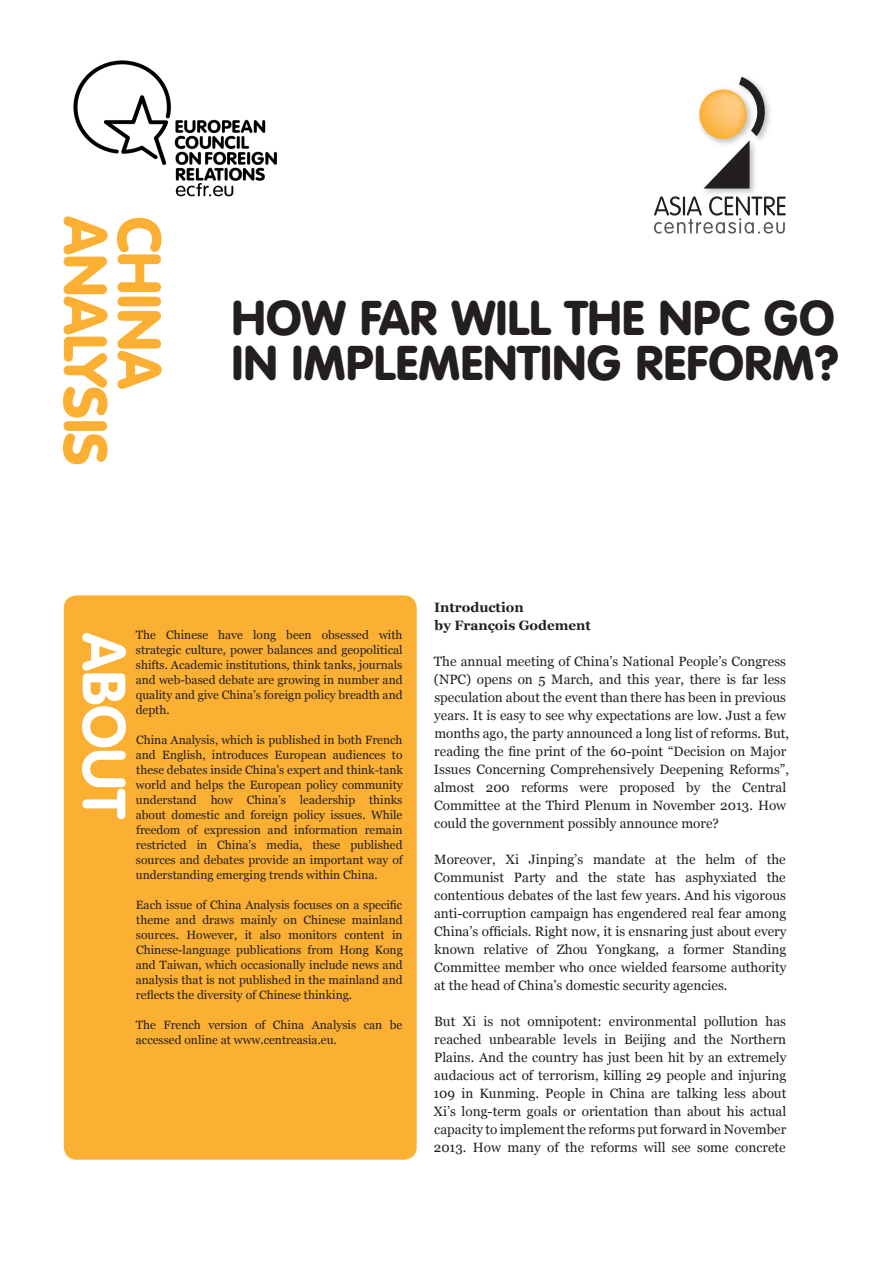
<style>
.page{position:relative;width:893px;height:1263px;background:#fff}
.page>*{position:absolute;margin:0;border:0;box-sizing:border-box;transform-origin:0 0}
.t1{font:900 60px "VAG Rounded Std";color:#fbb033}
.t2{font:700 60px "VAG Rounded Std";color:#fff}
.t3{font:900 48px/44.5px "VAG Rounded Std";letter-spacing:.01em;color:#231f20}
.t4{font:13.5px/18px "Georgia";color:#231f20;text-align:justify}
.t5{font:700 13.5px "Georgia";color:#231f20}
.t6{font:12px/15px "Georgia";color:#231f20;text-align:justify}
</style>
<div class="page">
<div style="left:64px;top:595px;width:353px;height:565px;background:#fbb033;border-radius:13px"></div>
<img style="left:73px;top:60px;width:204px;height:137px">
<img style="left:741px;top:76px;width:29px;height:50px">
<svg style="left:699px;top:77px;width:69px;height:112px"></svg>
<svg style="left:654px;top:196px;width:132px;height:38px"></svg>
<p class="t1" style="left:121px;top:216px;width:250px;rotate:90deg">ANALYSIS</p>
<p class="t1" style="left:175px;top:216px;width:174px;rotate:90deg">CHINA</p>
<p class="t3" style="left:232px;top:297px;width:608px">HOW FAR WILL THE NPC GO<br>IN IMPLEMENTING REFORM?</p>
<p class="t2" style="left:139px;top:633px;width:188px;rotate:90deg">ABOUT</p>
<p class="t6" style="left:136px;top:627px;width:268px">The Chinese have long been obsessed with strategic culture, power balances and geopolitical shifts. Academic institutions, think tanks, journals and web-based debate are growing in number and quality and give China’s foreign policy breadth and depth.</p>
<p class="t6" style="left:136px;top:732px;width:269px">China Analysis, which is published in both French and English, introduces European audiences to these debates inside China’s expert and think-tank world and helps the European policy community understand how China’s leadership thinks about domestic and foreign policy issues. While freedom of expression and information remain restricted in China’s media, these published sources and debates provide an important way of understanding emerging trends within China.</p>
<p class="t6" style="left:136px;top:897px;width:269px">Each issue of China Analysis focuses on a specific theme and draws mainly on Chinese mainland sources. However, it also monitors content in Chinese-language publications from Hong Kong and Taiwan, which occasionally include news and analysis that is not published in the mainland and reflects the diversity of Chinese thinking.</p>
<p class="t6" style="left:136px;top:1017px;width:268px">The French version of China Analysis can be accessed online at www.centreasia.eu.</p>
<p class="t5" style="left:434px;top:599px;width:91px">Introduction</p>
<p class="t5" style="left:435px;top:617px;width:158px">by François Godement</p>
<p class="t4" style="left:434px;top:652px;width:357px;text-align:left">The annual meeting of China’s National People’s Congress (NPC) opens on 5 March, and this year, there is far less speculation about the event than there has been in previous years. It is easy to see why expectations are low. Just a few months ago, the party announced a long list of reforms. But, reading the fine print of the 60-point “Decision on Major Issues Concerning Comprehensively Deepening Reforms”, almost 200 reforms were proposed by the Central Committee at the Third Plenum in November 2013. How could the government possibly announce more?</p>
<p class="t4" style="left:434px;top:850px;width:354px">Moreover, Xi Jinping’s mandate at the helm of the Communist Party and the state has asphyxiated the contentious debates of the last few years. And his vigorous anti-corruption campaign has engendered real fear among China’s officials. Right now, it is ensnaring just about every known relative of Zhou Yongkang, a former Standing Committee member who once wielded fearsome authority at the head of China’s domestic security agencies.</p>
<p class="t4" style="left:433px;top:1012px;width:354px">But Xi is not omnipotent: environmental pollution has reached unbearable levels in Beijing and the Northern Plains. And the country has just been hit by an extremely audacious act of terrorism, killing 29 people and injuring 109 in Kunming. People in China are talking less about Xi’s long-term goals or orientation than about his actual capacity to implement the reforms put forward in November 2013. How many of the reforms will see some concrete</p>
</div>
